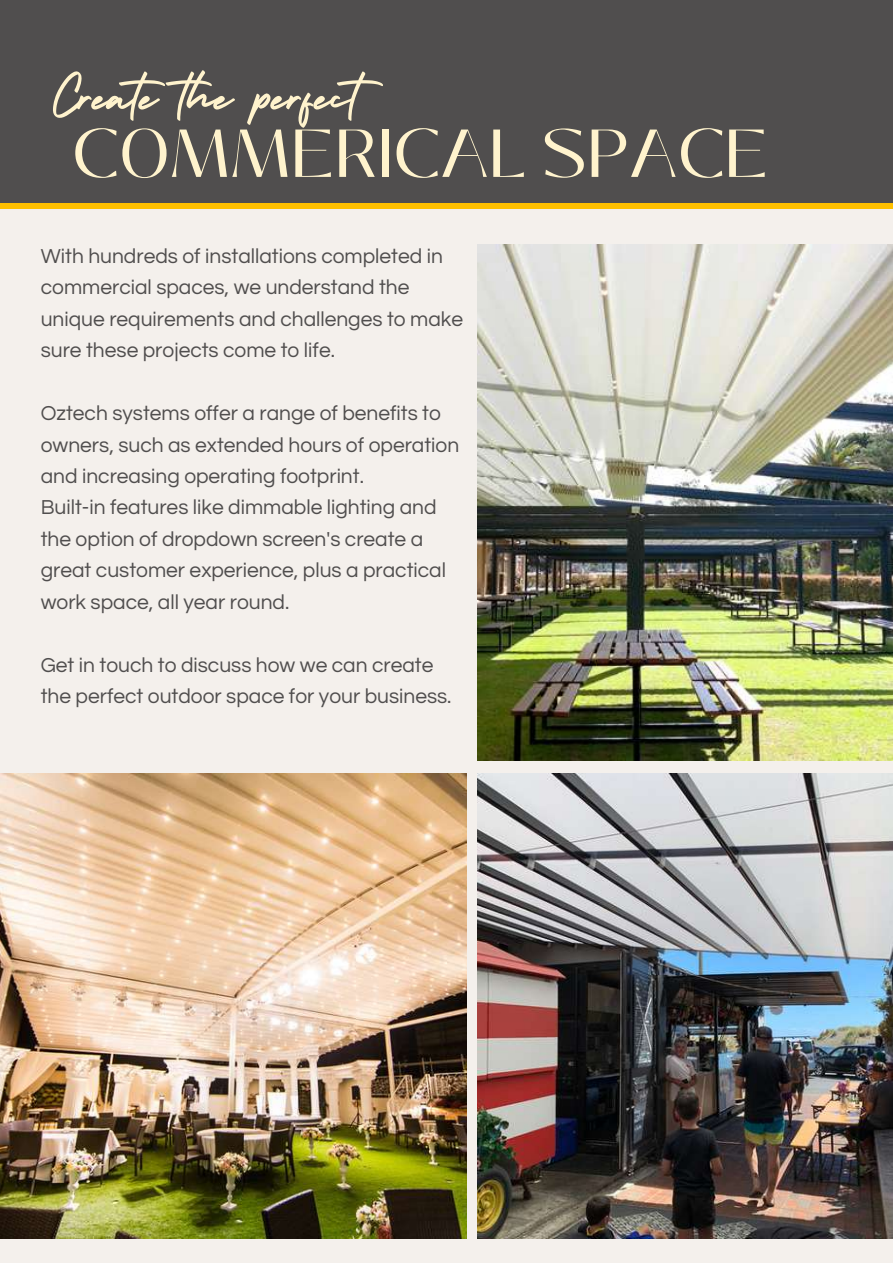
<style>
.page{position:relative;width:893px;height:1264px;background:#fff}
.page>*{position:absolute;margin:0;border:0;box-sizing:border-box;transform-origin:0 0}
.t1{font:67.5px "Black Mango";color:#fff3cd}
.t2{font:60px "Holiday";color:#fff3cd}
.t3{font:21px/31.5px "Questrial";color:#504e4e}
</style>
<div class="page">
<div style="left:0;top:0;width:892px;height:1262px;background:#f4f0ec"></div>
<img style="left:478px;top:244px;width:414px;height:516px">
<div style="left:0;top:0;width:892px;height:203px;background:#504e4e"></div>
<div style="left:0;top:203px;width:892px;height:6px;background:#ffc000"></div>
<img style="left:0;top:773px;width:466px;height:465px">
<img style="left:478px;top:773px;width:414px;height:465px">
<h2 class="t2" style="left:51px;top:49px;width:348px">Create the perfect</h2>
<h1 class="t1" style="left:72px;top:103px;width:698px">COMMERICAL SPACE</h1>
<p class="t3" style="left:41px;top:240px;width:424px">With hundreds of installations completed in commercial spaces, we understand the unique requirements and challenges to make sure these projects come to life.</p>
<p class="t3" style="left:41px;top:398px;width:420px">Oztech systems offer a range of benefits to owners, such as extended hours of operation and increasing operating footprint.<br>Built-in features like dimmable lighting and the option of dropdown screen's create a great customer experience, plus a practical work space, all year round.</p>
<p class="t3" style="left:41px;top:649px;width:412px">Get in touch to discuss how we can create the perfect outdoor space for your business.</p>
</div>
